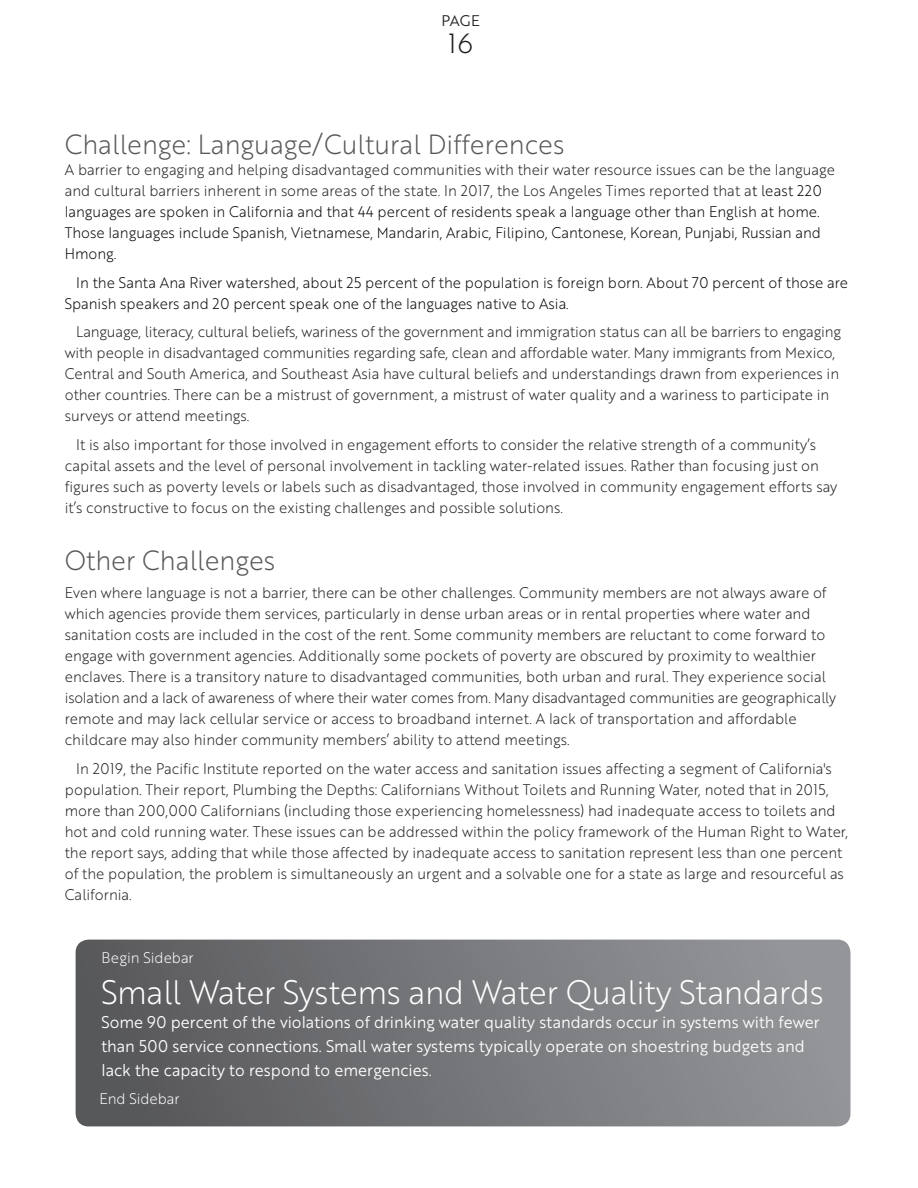
<style>
.page{position:relative;width:918px;height:1188px;background:#fff}
.page>*{position:absolute;margin:0;border:0;box-sizing:border-box;transform-origin:0 0}
.t1{font:33px "Brother 1816 Light";letter-spacing:-.01em;color:#fff;scale:.95 1}
.t2{font:27px "Brother 1816 Light";color:#57585a;scale:.95 1}
.t3{font:27px "Brother 1816 Light";color:#231f20}
.t4{font:16.5px "Brother 1816 Book";color:#fff;scale:.95 1}
.t5{font:15px/21px "Brother 1816 Light";color:#231f20;scale:.95 1}
.t6{font:15px/21px "Brother 1816 Light";color:#040503;scale:.95 1}
.t7{font:15px "Brother 1816 Light";color:#fff;scale:.95 1}
.t8{font:15px "Brother 1816 Book";color:#231f20}
.s1{color:#231f20}
</style>
<div class="page">
<div style="left:76px;top:940px;width:774px;height:186px;background:linear-gradient(to right,#565659,#95979b);border-radius:13px"></div>
<p class="t8" style="left:441px;top:16px;width:40px">PAGE</p>
<p class="t3" style="left:448px;top:34px;width:27px">16</p>
<h2 class="t2" style="left:65px;top:135px;width:527px">Challenge: Language/Cultural Differences</h2>
<p class="t6" style="left:65px;top:161px;width:812px"><span class="s1">A barrier to engaging and helping disadvantaged communities with their water resource issues can be the language and cultural barriers inherent in some areas of the state. In 2017, the Los Angeles Times reported that a</span>t least 220 languages are spoken in California and that 44 percent of residents speak a language other than English at home.<br>Those languages include Spanish, Vietnamese, Mandarin, Arabic, Filipino, Cantonese, Korean, Punjabi, Russian and Hmong.</p>
<p class="t6" style="left:65px;top:274px;width:826px;text-indent:11px">In the Santa Ana River watershed, about 25 percent of the population is foreign born. About 70 percent of those are<br>Spanish speakers and 20 percent speak one of the languages native to Asia.</p>
<p class="t5" style="left:65px;top:323px;width:819px;text-indent:11px">Language, literacy, cultural beliefs, wariness of the government and immigration status can all be barriers to engaging with people in disadvantaged communities regarding safe, clean and affordable water. Many immigrants from Mexico, Central and South America, and Southeast Asia have cultural beliefs and understandings drawn from experiences in other countries. There can be a mistrust of government, a mistrust of water quality and a wariness to participate in surveys or attend meetings.</p>
<p class="t5" style="left:65px;top:436px;width:815px;text-indent:11px">It is also important for those involved in engagement efforts to consider the relative strength of a community’s capital assets and the level of personal involvement in tackling water-related issues. Rather than focusing just on figures such as poverty levels or labels such as disadvantaged, those involved in community engagement efforts say it’s constructive to focus on the existing challenges and possible solutions.</p>
<h2 class="t2" style="left:65px;top:551px;width:223px">Other Challenges</h2>
<p class="t5" style="left:65px;top:584px;width:813px">Even where language is not a barrier, there can be other challenges. Community members are not always aware of which agencies provide them services, particularly in dense urban areas or in rental properties where water and sanitation costs are included in the cost of the rent. Some community members are reluctant to come forward to engage with government agencies. Additionally some pockets of poverty are obscured by proximity to wealthier enclaves. There is a transitory nature to disadvantaged communities, both urban and rural. They experience social isolation and a lack of awareness of where their water comes from. Many disadvantaged communities are geographically remote and may lack cellular service or access to broadband internet. A lack of transportation and affordable childcare may also hinder community members’ ability to attend meetings.</p>
<p class="t5" style="left:65px;top:760px;width:826px;text-indent:11px">In 2019, the Pacific Institute reported on the water access and sanitation issues affecting a segment of California's population. Their report, Plumbing the Depths: Californians Without Toilets and Running Water, noted that in 2015, more than 200,000 Californians (including those experiencing homelessness) had inadequate access to toilets and hot and cold running water. These issues can be addressed within the policy framework of the Human Right to Water, the report says, adding that while those affected by inadequate access to sanitation represent less than one percent of the population, the problem is simultaneously an urgent and a solvable one for a state as large and resourceful as California.</p>
<p class="t7" style="left:102px;top:952px;width:99px">Begin Sidebar</p>
<h1 class="t1" style="left:102px;top:981px;width:762px">Small Water Systems and Water Quality Standards</h1>
<p class="t4" style="left:102px;top:1017px;width:757px">Some 90 percent of the violations of drinking water quality standards occur in systems with fewer</p>
<p class="t4" style="left:102px;top:1041px;width:742px">than 500 service connections. Small water systems typically operate on shoestring budgets and</p>
<p class="t4" style="left:102px;top:1065px;width:349px">lack the capacity to respond to emergencies.</p>
<p class="t7" style="left:99px;top:1093px;width:86px">End Sidebar</p>
</div>
